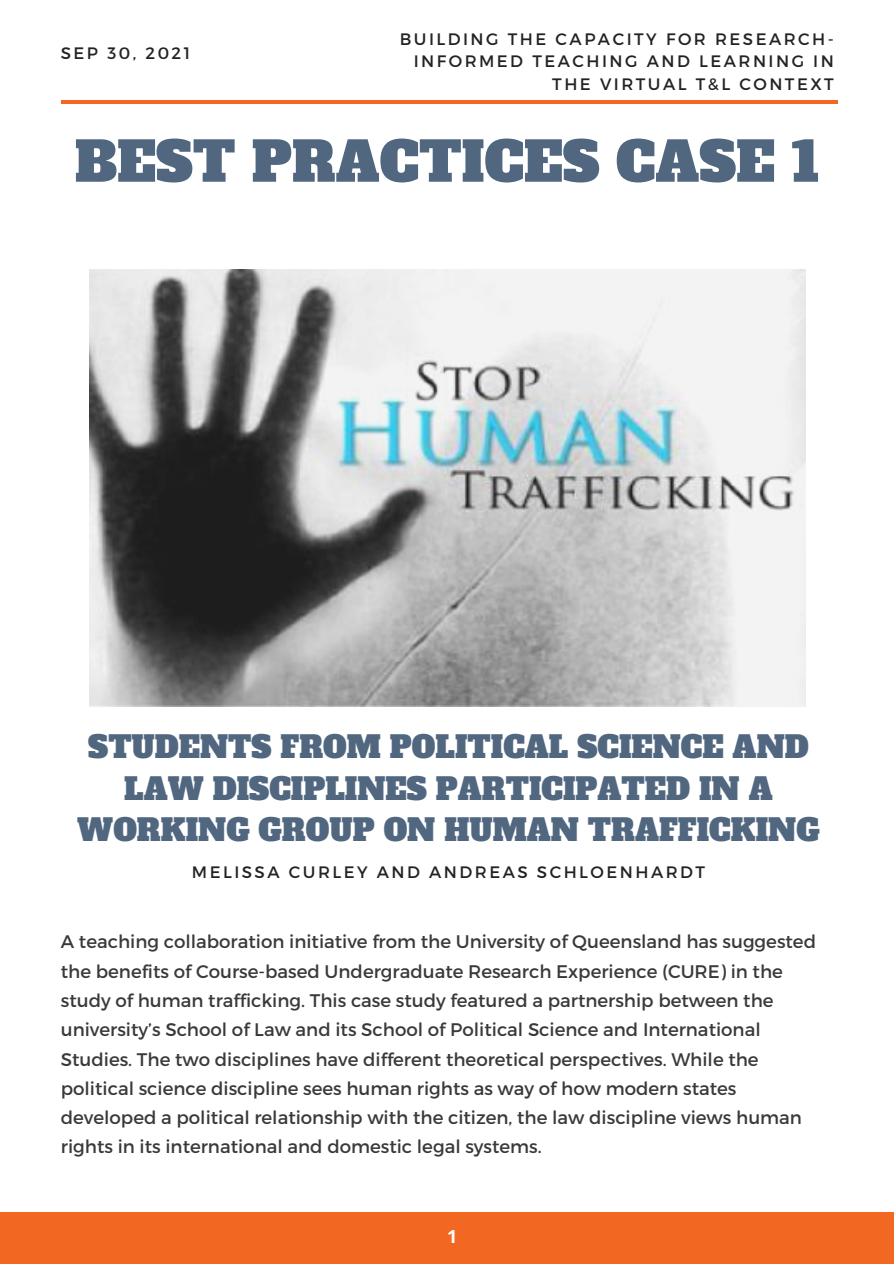
<style>
.page{position:relative;width:894px;height:1264px;background:#fff}
.page>*{position:absolute;margin:0;border:0;box-sizing:border-box;transform-origin:0 0}
.t1{font:54.6px "Alfa Slab One";color:#516780}
.t2{font:29.85px/41.7px "Alfa Slab One";color:#516780;text-align:center}
.t3{font:18.15px/29.2px "Montserrat";color:#222}
.t4{font:700 18px "Open Sans";color:#fff}
.t5{font:16.5px/22.5px "Montserrat";letter-spacing:.15em;color:#222;text-align:right}
</style>
<div class="page">
<div style="left:0;top:1212px;width:893px;height:51px;background:#f26722"></div>
<img style="left:89px;top:269px;width:715px;height:437px">
<hr style="left:62px;top:100px;width:775px;height:3px;background:#f26722">
<p class="t5" style="left:61px;top:41px;width:131px">SEP 30, 2021</p>
<p class="t5" style="left:399px;top:27px;width:435px">BUILDING THE CAPACITY FOR RESEARCH-<br>INFORMED TEACHING AND LEARNING IN<br>THE VIRTUAL T&amp;L CONTEXT</p>
<p class="t1" style="left:75px;top:125px;width:746px">BEST PRACTICES CASE 1</p>
<p class="t2" style="left:77px;top:726px;width:743px">STUDENTS FROM POLITICAL SCIENCE AND<br>LAW DISCIPLINES PARTICIPATED IN A<br>WORKING GROUP ON HUMAN TRAFFICKING</p>
<p class="t5" style="left:192px;top:860px;width:514px">MELISSA CURLEY AND ANDREAS SCHLOENHARDT</p>
<p class="t3" style="left:61px;top:926px;width:756px">A teaching collaboration initiative from the University of Queensland has suggested the benefits of Course-based Undergraduate Research Experience (CURE) in the study of human trafficking. This case study featured a partnership between the university’s School of Law and its School of Political Science and International Studies. The two disciplines have different theoretical perspectives. While the political science discipline sees human rights as way of how modern states developed a political relationship with the citizen, the law discipline views human rights in its international and domestic legal systems.</p>
<p class="t4" style="left:447px;top:1223px;width:12px">1</p>
</div>
